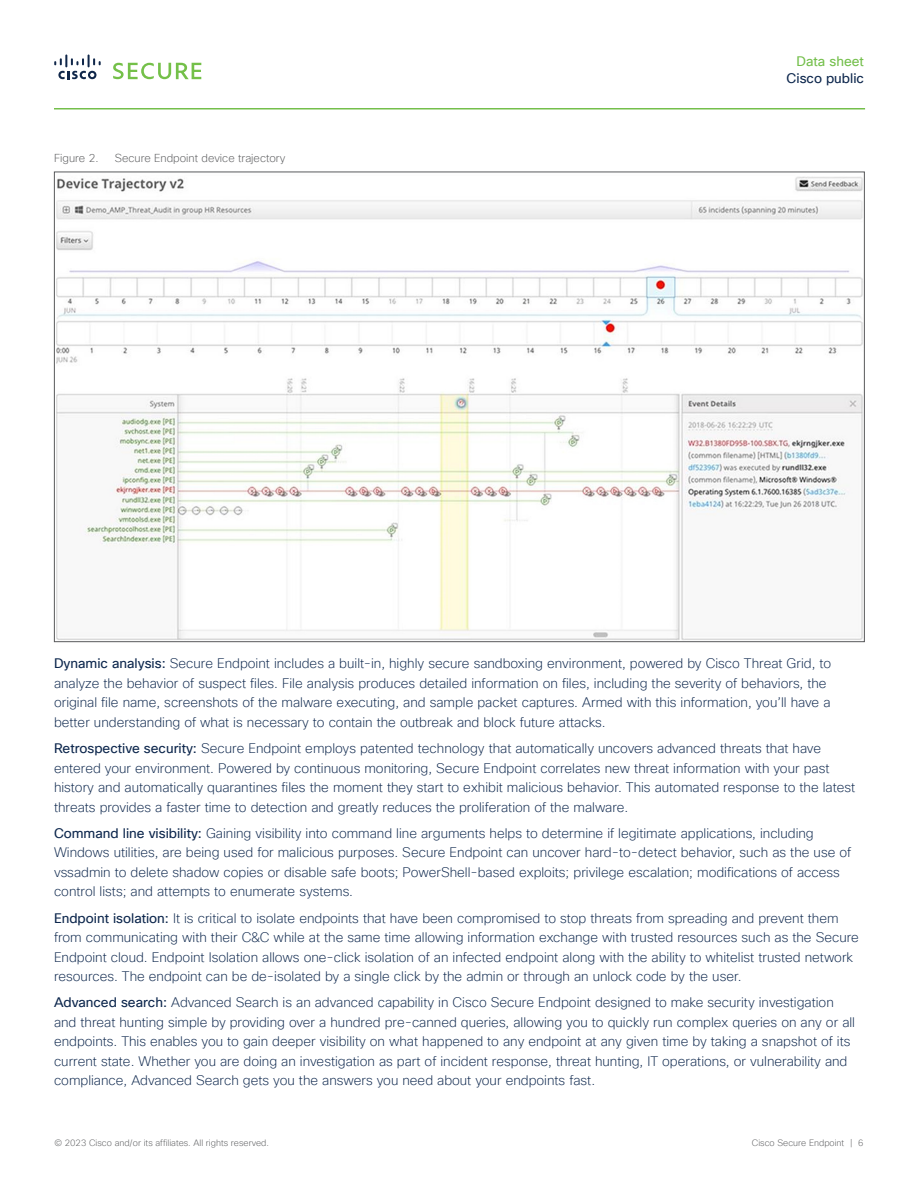
<style>
.page{position:relative;width:918px;height:1188px;background:#fff}
.page>*{position:absolute;margin:0;border:0;box-sizing:border-box;transform-origin:0 0}
.Body_Midnight_-_9_13{font:200 13.5px/19.5px "Cisco Sans TT";color:#0d274d}
.t1{font:13.5px "Cisco Sans TT";color:#0d274d}
.t2{font:13.5px "Cisco Sans TT";color:#74bf4b}
.Captions_-_7_5_10_Gr{font:200 11.25px "Cisco Sans TT";color:#58595b}
.t3{font:200 9px "Cisco Sans TT";color:#58595b}
.s1{font-weight:400}
</style>
<div class="page">
<svg style="left:54px;top:55px;width:47px;height:24px"></svg>
<svg style="left:113px;top:63px;width:88px;height:16px"></svg>
<img style="left:57px;top:176px;width:806px;height:464px">
<hr style="left:54px;top:108px;width:811px;height:2px;background:#74bf4b">
<p class="Captions_-_7_5_10_Gr" style="left:54px;top:151px;width:46px">Figure 2.</p>
<p class="Captions_-_7_5_10_Gr" style="left:115px;top:151px;width:172px">Secure Endpoint device trajectory</p>
<p class="t2" style="left:797px;top:52px;width:69px">Data sheet</p>
<p class="t1" style="left:787px;top:69px;width:79px">Cisco public</p>
<p class="Body_Midnight_-_9_13" style="left:54px;top:654px;width:779px"><span class="s1">Dynamic analysis:</span> Secure Endpoint includes a built-in, highly secure sandboxing environment, powered by Cisco Threat Grid, to analyze the behavior of suspect files. File analysis produces detailed information on files, including the severity of behaviors, the original file name, screenshots of the malware executing, and sample packet captures. Armed with this information, you’ll have a better understanding of what is necessary to contain the outbreak and block future attacks.</p>
<p class="Body_Midnight_-_9_13" style="left:54px;top:739px;width:803px"><span class="s1">Retrospective security:</span> Secure Endpoint employs patented technology that automatically uncovers advanced threats that have entered your environment. Powered by continuous monitoring, Secure Endpoint correlates new threat information with your past history and automatically quarantines files the moment they start to exhibit malicious behavior. This automated response to the latest threats provides a faster time to detection and greatly reduces the proliferation of the malware.</p>
<p class="Body_Midnight_-_9_13" style="left:54px;top:824px;width:799px"><span class="s1">Command line visibility:</span> Gaining visibility into command line arguments helps to determine if legitimate applications, including Windows utilities, are being used for malicious purposes. Secure Endpoint can uncover hard-to-detect behavior, such as the use of vssadmin to delete shadow copies or disable safe boots; PowerShell-based exploits; privilege escalation; modifications of access control lists; and attempts to enumerate systems.</p>
<p class="Body_Midnight_-_9_13" style="left:54px;top:909px;width:807px"><span class="s1">Endpoint isolation:</span> It is critical to isolate endpoints that have been compromised to stop threats from spreading and prevent them from communicating with their C&amp;C while at the same time allowing information exchange with trusted resources such as the Secure Endpoint cloud. Endpoint Isolation allows one-click isolation of an infected endpoint along with the ability to whitelist trusted network resources. The endpoint can be de-isolated by a single click by the admin or through an unlock code by the user.</p>
<p class="Body_Midnight_-_9_13" style="left:54px;top:993px;width:803px"><span class="s1">Advanced search:</span> Advanced Search is an advanced capability in Cisco Secure Endpoint designed to make security investigation and threat hunting simple by providing over a hundred pre-canned queries, allowing you to quickly run complex queries on any or all endpoints. This enables you to gain deeper visibility on what happened to any endpoint at any given time by taking a snapshot of its current state. Whether you are doing an investigation as part of incident response, threat hunting, IT operations, or vulnerability and compliance, Advanced Search gets you the answers you need about your endpoints fast.</p>
<p class="t3" style="left:54px;top:1137px;width:216px">© 2023 Cisco and/or its affiliates. All rights reserved.</p>
<p class="t3" style="left:752px;top:1137px;width:113px">Cisco Secure Endpoint | 6</p>
</div>
